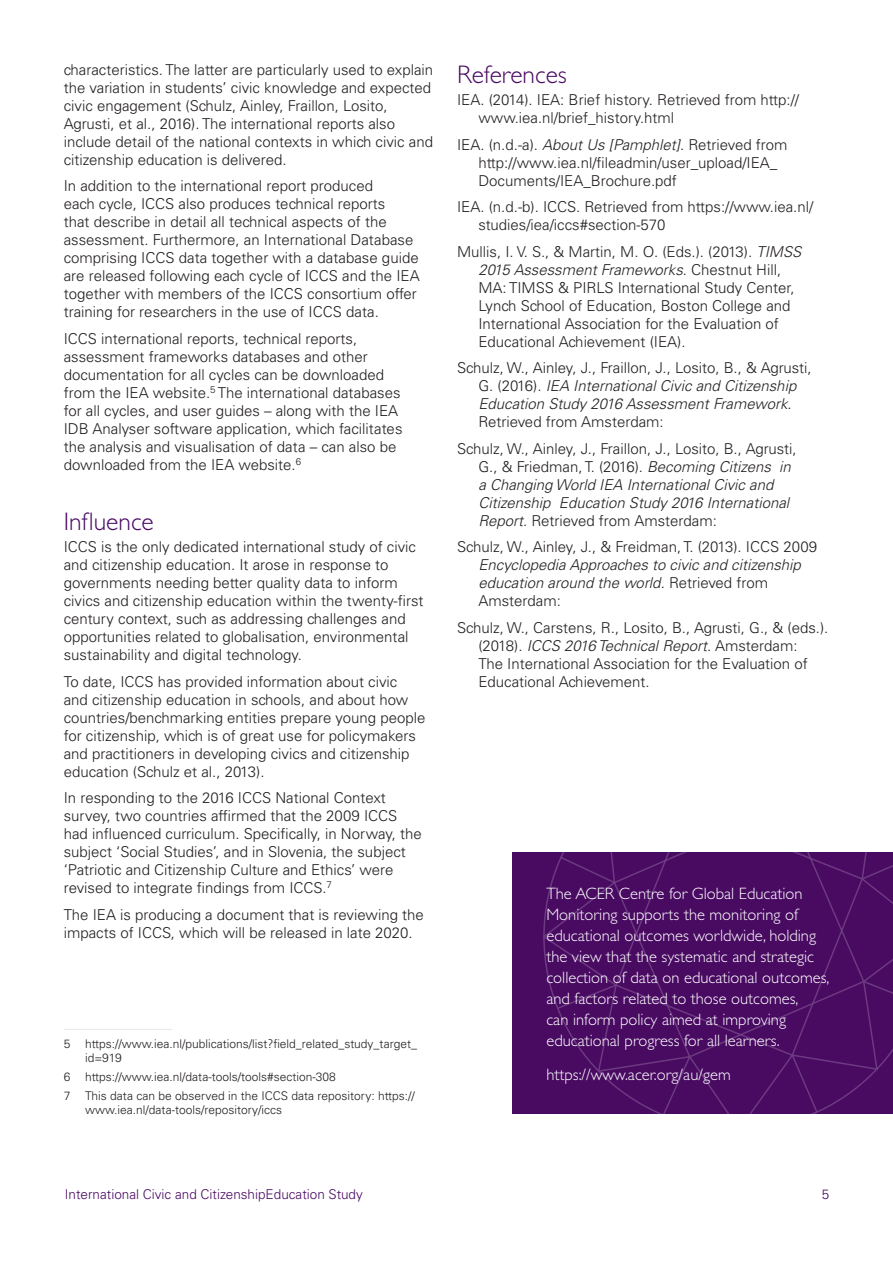
<style>
.page{position:relative;width:893px;height:1263px;background:#fff}
.page>*{position:absolute;margin:0;border:0;box-sizing:border-box;transform-origin:0 0}
.t1{font:300 25.5px "Gill Sans";color:#490a62}
.t2{font:300 16.5px/21px "Gill Sans";color:#fff}
.t3{font:300 15px/18px "Univers LT Std";color:#231f20}
.t4{font:italic 300 15px/18px "Univers LT Std";color:#231f20}
.t5{font:300 13.5px "Univers LT Std";color:#490a62}
.t6{font:300 12px/14.4px "Univers LT Std";color:#231f20}
.s1{font-style:italic}
.s2{font-style:normal}
</style>
<div class="page">
<hr style="left:64px;top:1029px;width:108px;height:1px;background:#e6e7e9">
<div style="left:512px;top:853px;width:381px;height:261px;background:#490a62"></div>
<svg style="left:542px;top:852px;width:351px;height:262px"></svg>
<p class="t3" style="left:64px;top:60px;width:371px">characteristics. The latter are particularly used to explain the variation in students’ civic knowledge and expected civic engagement (Schulz, Ainley, Fraillon, Losito, Agrusti, et al., 2016). The international reports also include detail of the national contexts in which civic and citizenship education is delivered.</p>
<p class="t3" style="left:64px;top:177px;width:357px">In addition to the international report produced<br>each cycle, ICCS also produces technical reports<br>that describe in detail all technical aspects of the assessment. Furthermore, an International Database comprising ICCS data together with a database guide are released following each cycle of ICCS and the IEA together with members of the ICCS consortium offer training for researchers in the use of ICCS data.</p>
<p class="t3" style="left:64px;top:329px;width:340px">ICCS international reports, technical reports, assessment frameworks databases and other documentation for all cycles can be downloaded from the IEA website.<sup>5</sup> The international databases for all cycles, and user guides – along with the IEA IDB Analyser software application, which facilitates the analysis and visualisation of data – can also be downloaded from the IEA website.<sup>6</sup></p>
<h1 class="t1" style="left:64px;top:507px;width:92px">Influence</h1>
<p class="t3" style="left:64px;top:538px;width:361px">ICCS is the only dedicated international study of civic and citizenship education. It arose in response to governments needing better quality data to inform civics and citizenship education within the twenty-first century context, such as addressing challenges and opportunities related to globalisation, environmental sustainability and digital technology.</p>
<p class="t3" style="left:64px;top:672px;width:363px">To date, ICCS has provided information about civic<br>and citizenship education in schools, and about how countries/benchmarking entities prepare young people for citizenship, which is of great use for policymakers and practitioners in developing civics and citizenship education (Schulz et al., 2013).</p>
<p class="t3" style="left:64px;top:789px;width:359px">In responding to the 2016 ICCS National Context survey, two countries affirmed that the 2009 ICCS had influenced curriculum. Specifically, in Norway, the subject ‘Social Studies’, and in Slovenia, the subject ‘Patriotic and Citizenship Culture and Ethics’ were revised to integrate findings from ICCS.<sup>7</sup></p>
<p class="t3" style="left:64px;top:905px;width:362px">The IEA is producing a document that is reviewing the impacts of ICCS, which will be released in late 2020.</p>
<p class="t6" style="left:85px;top:1036px;width:334px;text-indent:-21px">5 https://www.iea.nl/publications/list?field_related_study_target_ id=919</p>
<p class="t6" style="left:64px;top:1067px;width:353px;line-height:18.6px">6 https://www.iea.nl/data-tools/tools#section-308<br>7 This data can be observed in the ICCS data repository: https://</p>
<p class="t6" style="left:85px;top:1103px;width:199px">www.iea.nl/data-tools/repository/iccs</p>
<h1 class="t1" style="left:457px;top:60px;width:111px">References</h1>
<p class="t3" style="left:478px;top:91px;width:322px;text-indent:-21px">IEA. (2014). IEA: Brief history. Retrieved from http:// www.iea.nl/brief_history.html</p>
<p class="t3" style="left:478px;top:135px;width:311px;text-indent:-21px">IEA. (n.d.-a). <span class="s1">About Us [Pamphlet]</span>. Retrieved from http://www.iea.nl/fileadmin/user_upload/IEA_<br>Documents/IEA_Brochure.pdf</p>
<p class="t3" style="left:478px;top:198px;width:336px;text-indent:-21px">IEA. (n.d.-b). ICCS. Retrieved from https://www.iea.nl/ studies/iea/iccs#section-570</p>
<p class="t3" style="left:478px;top:242px;width:325px;text-indent:-21px">Mullis, I. V. S., &amp; Martin, M. O. (Eds.). (2013). <span class="s1">TIMSS 2015 Assessment Frameworks</span>. Chestnut Hill, MA: TIMSS &amp; PIRLS International Study Center, Lynch School of Education, Boston College and International Association for the Evaluation of Educational Achievement (IEA).</p>
<p class="t3" style="left:478px;top:359px;width:335px;text-indent:-21px">Schulz, W., Ainley, J., Fraillon, J., Losito, B., &amp; Agrusti, G. (2016). <span class="s1">IEA International Civic and Citizenship Education Study 2016 Assessment Framework</span>.<br>Retrieved from Amsterdam:</p>
<p class="t4" style="left:478px;top:440px;width:320px;text-indent:-21px"><span class="s2">Schulz, W., Ainley, J., Fraillon, J., Losito, B., Agrusti, G., &amp; Friedman, T. (2016).</span> Becoming Citizens in a Changing World IEA International Civic and Citizenship Education Study 2016 International Report<span class="s2">. Retrieved from Amsterdam:</span></p>
<p class="t3" style="left:457px;top:538px;width:361px">Schulz, W., Ainley, J., &amp; Freidman, T. (2013). ICCS 2009</p>
<p class="t4" style="left:478px;top:556px;width:324px">Encyclopedia Approaches to civic and citizenship education around the world<span class="s2">. Retrieved from<br>Amsterdam:</span></p>
<p class="t3" style="left:478px;top:618px;width:351px;text-indent:-21px">Schulz, W., Carstens, R., Losito, B., Agrusti, G., &amp; (eds.). (2018). <span class="s1">ICCS 2016 Technical Report</span>. Amsterdam:<br>The International Association for the Evaluation of Educational Achievement.</p>
<p class="t2" style="left:546px;top:883px;width:285px">The ACER Centre for Global Education Monitoring supports the monitoring of educational outcomes worldwide, holding the view that the systematic and strategic collection of data on educational outcomes, and factors related to those outcomes,<br>can inform policy aimed at improving educational progress for all learners.</p>
<p class="t2" style="left:546px;top:1064px;width:186px">https://www.acer.org/au/gem</p>
<p class="t5" style="left:65px;top:1186px;width:299px">International Civic and CitizenshipEducation Study</p>
<p class="t5" style="left:822px;top:1186px;width:9px">5</p>
</div>
